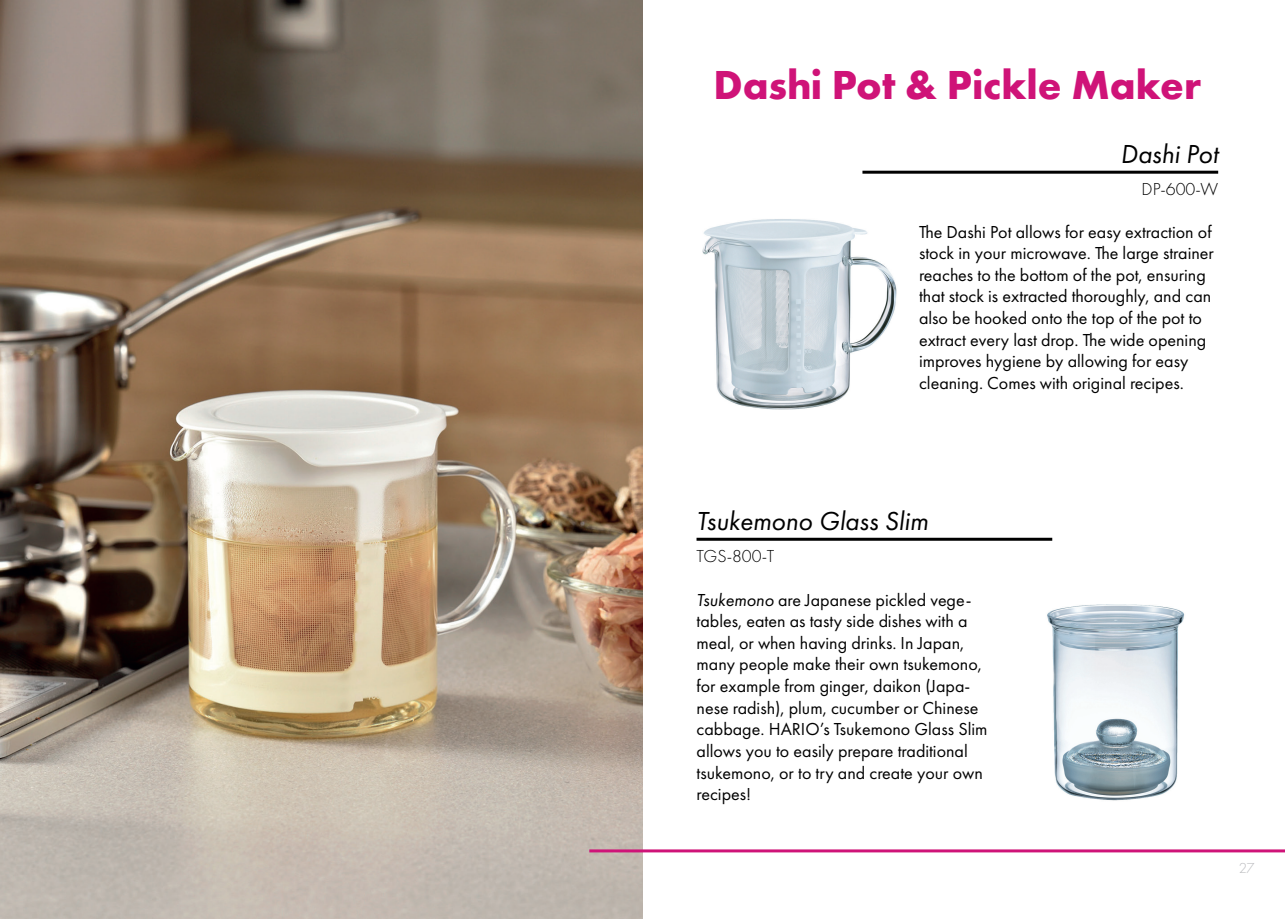
<style>
.page{position:relative;width:1285px;height:919px;background:#fff}
.page>*{position:absolute;margin:0;border:0;box-sizing:border-box;transform-origin:0 0}
.t1{font:700 42px "Futura PT";color:#cf1378}
.t2{font:italic 27px "Futura PT";color:#000}
.t3{font:18px/21.6px "Futura PT";color:#000}
.t4{font:300 18px "Futura PT";color:#000}
.t5{font:300 15px "Futura PT";color:#bcbdc0}
.s1{font-style:italic}
</style>
<div class="page">
<img style="left:0;top:0;width:642px;height:918px">
<img style="left:702px;top:219px;width:195px;height:191px">
<img style="left:1047px;top:604px;width:138px;height:197px">
<hr style="left:862px;top:171px;width:355px;height:3px;background:#000">
<hr style="left:696px;top:537px;width:356px;height:3px;background:#000">
<hr style="left:589px;top:849px;width:695px;height:3px;background:#cf1378">
<h1 class="t1" style="left:713px;top:58px;width:489px">Dashi Pot &amp; Pickle Maker</h1>
<h2 class="t2" style="left:1120px;top:138px;width:99px">Dashi Pot</h2>
<p class="t4" style="left:1141px;top:179px;width:78px">DP-600-W</p>
<p class="t3" style="left:918px;top:221px;width:296px">The Dashi Pot allows for easy extraction of stock in your microwave. The large strainer reaches to the bottom of the pot, ensuring that stock is extracted thoroughly, and can also be hooked onto the top of the pot to extract every last drop. The wide opening improves hygiene by allowing for easy cleaning. Comes with original recipes.</p>
<h2 class="t2" style="left:696px;top:505px;width:233px">Tsukemono Glass Slim</h2>
<p class="t4" style="left:696px;top:546px;width:79px">TGS-800-T</p>
<p class="t3" style="left:696px;top:588px;width:292px"><span class="s1">Tsukemono</span> are Japanese pickled vege&shy;tables, eaten as tasty side dishes with a meal, or when having drinks. In Japan, many people make their own tsukemono, for example from ginger, daikon (Japa&shy;nese radish), plum, cucumber or Chinese cabbage. HARIO’s Tsukemono Glass Slim allows you to easily prepare traditional tsukemono, or to try and create your own recipes!</p>
<p class="t5" style="left:1238px;top:859px;width:18px">27</p>
</div>
